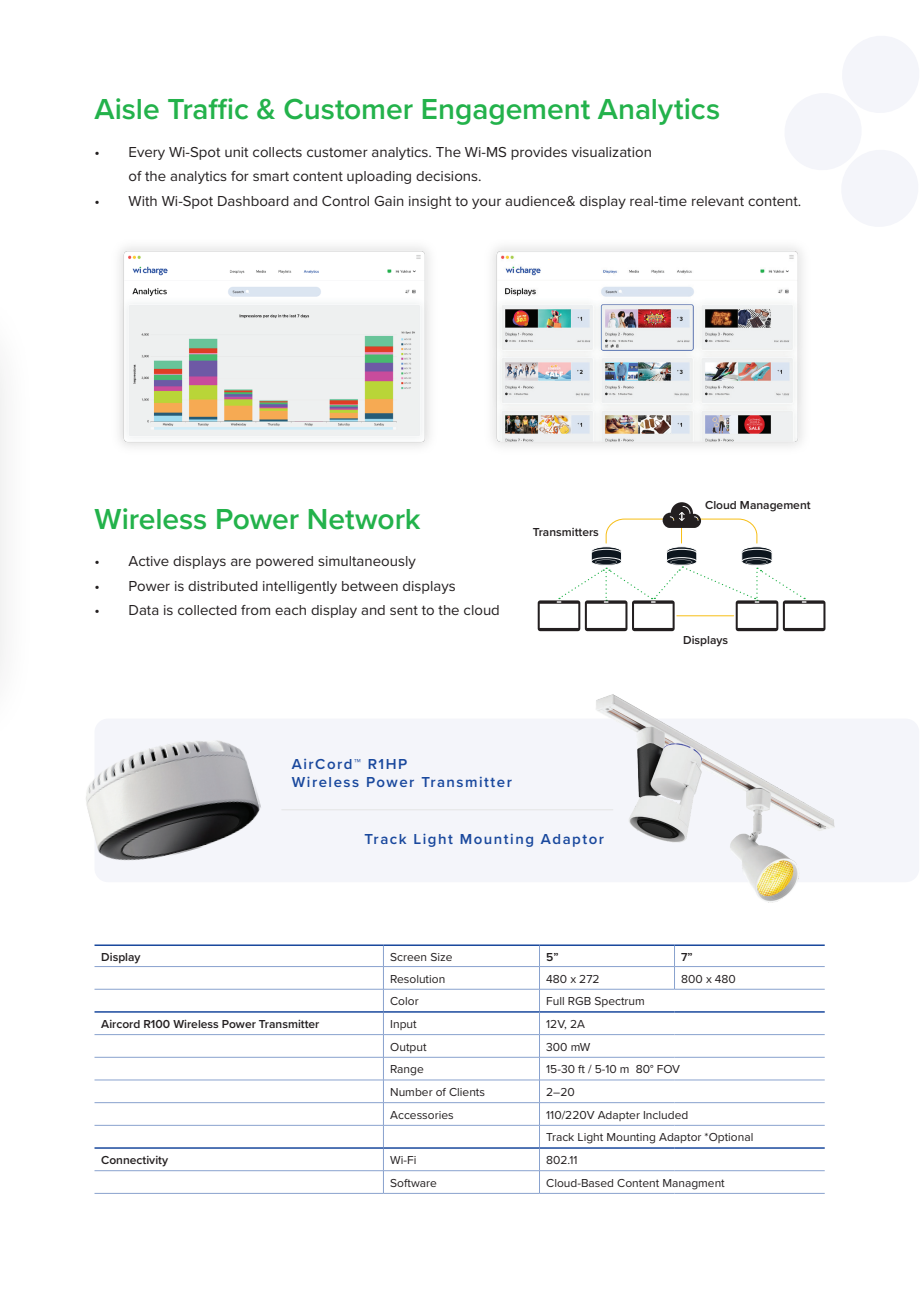
<style>
.page{position:relative;width:920px;height:1290px;background:#fff}
.page>*{position:absolute;margin:0;border:0;box-sizing:border-box;transform-origin:0 0}
.t1{font:600 30px "Proxima Nova";letter-spacing:-.005em;color:#23b24b}
.t2{font:15px/24.8px "Proxima Nova";color:#231f20}
.t3{font:600 15px/18px "Proxima Nova";letter-spacing:.1em;color:#19489d}
.t4{font:12px/22.4px "Proxima Nova";color:#231f20}
.t5{font:600 12px "Proxima Nova";color:#231f20}
</style>
<div class="page">
<img style="left:492px;top:246px;width:311px;height:201px">
<div style="left:94px;top:719px;width:825px;height:163px;background:#f4f5fa;border-radius:14px"></div>
<hr style="left:281px;top:809px;width:332px;height:1px;background:#e4e4e4">
<svg style="left:538px;top:502px;width:287px;height:129px"></svg>
<hr style="left:94px;top:944px;width:289px;height:2px;background:#19489d">
<hr style="left:383px;top:944px;width:156px;height:2px;background:#19489d">
<hr style="left:539px;top:944px;width:135px;height:2px;background:#19489d">
<svg style="left:674px;top:946px;width:1px;height:43px"></svg>
<hr style="left:674px;top:944px;width:151px;height:2px;background:#19489d">
<hr style="left:94px;top:966px;width:289px;height:1px;background:#89a2ce">
<hr style="left:94px;top:989px;width:289px;height:1px;background:#89a2ce">
<hr style="left:383px;top:966px;width:156px;height:1px;background:#89a2ce">
<hr style="left:539px;top:966px;width:135px;height:1px;background:#89a2ce">
<hr style="left:383px;top:989px;width:156px;height:1px;background:#89a2ce">
<hr style="left:539px;top:989px;width:135px;height:1px;background:#89a2ce">
<hr style="left:674px;top:966px;width:151px;height:1px;background:#89a2ce">
<hr style="left:674px;top:989px;width:151px;height:1px;background:#89a2ce">
<hr style="left:94px;top:1011px;width:289px;height:2px;background:#19489d">
<hr style="left:383px;top:1011px;width:156px;height:2px;background:#19489d">
<hr style="left:539px;top:1011px;width:135px;height:2px;background:#19489d">
<hr style="left:674px;top:1011px;width:151px;height:2px;background:#19489d">
<hr style="left:94px;top:1034px;width:289px;height:1px;background:#89a2ce">
<hr style="left:94px;top:1057px;width:289px;height:1px;background:#89a2ce">
<hr style="left:94px;top:1080px;width:289px;height:1px;background:#89a2ce">
<hr style="left:383px;top:1034px;width:156px;height:1px;background:#89a2ce">
<hr style="left:539px;top:1034px;width:135px;height:1px;background:#89a2ce">
<hr style="left:674px;top:1034px;width:151px;height:1px;background:#89a2ce">
<hr style="left:383px;top:1057px;width:156px;height:1px;background:#89a2ce">
<hr style="left:539px;top:1057px;width:135px;height:1px;background:#89a2ce">
<hr style="left:674px;top:1057px;width:151px;height:1px;background:#89a2ce">
<hr style="left:383px;top:1080px;width:156px;height:1px;background:#89a2ce">
<hr style="left:539px;top:1080px;width:135px;height:1px;background:#89a2ce">
<hr style="left:674px;top:1080px;width:151px;height:1px;background:#89a2ce">
<hr style="left:94px;top:1102px;width:289px;height:1px;background:#89a2ce">
<hr style="left:94px;top:1125px;width:289px;height:1px;background:#89a2ce">
<hr style="left:383px;top:1102px;width:156px;height:1px;background:#89a2ce">
<hr style="left:539px;top:1102px;width:135px;height:1px;background:#89a2ce">
<hr style="left:674px;top:1102px;width:151px;height:1px;background:#89a2ce">
<hr style="left:383px;top:1125px;width:156px;height:1px;background:#89a2ce">
<hr style="left:539px;top:1125px;width:135px;height:1px;background:#89a2ce">
<hr style="left:674px;top:1125px;width:151px;height:1px;background:#89a2ce">
<hr style="left:94px;top:1147px;width:289px;height:2px;background:#19489d">
<hr style="left:383px;top:1147px;width:156px;height:2px;background:#19489d">
<hr style="left:539px;top:1147px;width:135px;height:2px;background:#19489d">
<hr style="left:674px;top:1147px;width:151px;height:2px;background:#19489d">
<hr style="left:94px;top:1170px;width:289px;height:1px;background:#89a2ce">
<svg style="left:383px;top:946px;width:1px;height:247px"></svg>
<hr style="left:383px;top:1170px;width:156px;height:1px;background:#89a2ce">
<hr style="left:539px;top:1170px;width:135px;height:1px;background:#89a2ce">
<hr style="left:674px;top:1170px;width:151px;height:1px;background:#89a2ce">
<svg style="left:539px;top:946px;width:1px;height:247px"></svg>
<hr style="left:94px;top:1193px;width:289px;height:1px;background:#89a2ce">
<hr style="left:383px;top:1193px;width:156px;height:1px;background:#89a2ce">
<hr style="left:539px;top:1193px;width:135px;height:1px;background:#89a2ce">
<hr style="left:674px;top:1193px;width:151px;height:1px;background:#89a2ce">
<img style="left:86px;top:740px;width:175px;height:121px">
<img style="left:119px;top:246px;width:311px;height:201px">
<svg style="left:785px;top:36px;width:134px;height:190px"></svg>
<img style="left:596px;top:694px;width:239px;height:209px">
<h1 class="t1" style="left:94px;top:87px;width:627px">Aisle Traffic &amp; Customer Engagement Analytics</h1>
<p class="t2" style="left:129px;top:138px;width:525px;text-indent:-34px">• Every Wi-Spot unit collects customer analytics. The Wi-MS provides visualization of the analytics for smart content uploading decisions.</p>
<p class="t2" style="left:95px;top:188px;width:708px">• With Wi-Spot Dashboard and Control Gain insight to your audience&amp; display real-time relevant content.</p>
<h1 class="t1" style="left:94px;top:496px;width:328px">Wireless Power Network</h1>
<p class="t2" style="left:94px;top:548px;width:323px">• Active displays are powered simultaneously</p>
<p class="t2" style="left:94px;top:573px;width:363px">• Power is distributed intelligently between displays</p>
<p class="t2" style="left:94px;top:597px;width:407px">• Data is collected from each display and sent to the cloud</p>
<p class="t5" style="left:533px;top:523px;width:68px">Transmitters</p>
<p class="t3" style="left:292px;top:754px;width:222px">AirCord™ R1HP<br>Wireless Power Transmitter</p>
<p class="t3" style="left:365px;top:829px;width:241px">Track Light Mounting Adaptor</p>
<p class="t5" style="left:705px;top:496px;width:107px">Cloud Management</p>
<p class="t5" style="left:683px;top:631px;width:47px">Displays</p>
<p class="t5" style="left:101px;top:948px;width:41px">Display</p>
<p class="t4" style="left:390px;top:945px;width:64px">Screen Size</p>
<p class="t5" style="left:546px;top:948px;width:14px">5”</p>
<p class="t5" style="left:681px;top:948px;width:13px">7”</p>
<p class="t4" style="left:390px;top:967px;width:57px">Resolution</p>
<p class="t4" style="left:546px;top:967px;width:55px">480 x 272</p>
<p class="t4" style="left:681px;top:967px;width:56px">800 x 480</p>
<p class="t4" style="left:390px;top:989px;width:30px">Color</p>
<p class="t4" style="left:546px;top:989px;width:100px">Full RGB Spectrum</p>
<p class="t5" style="left:101px;top:1015px;width:220px">Aircord R100 Wireless Power Transmitter</p>
<p class="t4" style="left:390px;top:1012px;width:28px">Input</p>
<p class="t4" style="left:546px;top:1012px;width:40px">12V, 2A</p>
<p class="t4" style="left:390px;top:1035px;width:38px">Output</p>
<p class="t4" style="left:546px;top:1035px;width:46px">300 mW</p>
<p class="t4" style="left:390px;top:1058px;width:35px">Range</p>
<p class="t4" style="left:546px;top:1058px;width:135px">15-30 ft / 5-10 m 80° FOV</p>
<p class="t4" style="left:390px;top:1080px;width:96px">Number of Clients</p>
<p class="t4" style="left:546px;top:1080px;width:30px">2–20</p>
<p class="t4" style="left:390px;top:1103px;width:65px">Accessories</p>
<p class="t4" style="left:546px;top:1103px;width:209px">110/220V Adapter Included<br>Track Light Mounting Adaptor *Optional</p>
<p class="t5" style="left:101px;top:1151px;width:68px">Connectivity</p>
<p class="t4" style="left:390px;top:1149px;width:28px">Wi-Fi</p>
<p class="t4" style="left:546px;top:1149px;width:33px">802.11</p>
<p class="t4" style="left:390px;top:1171px;width:48px">Software</p>
<p class="t4" style="left:546px;top:1171px;width:180px">Cloud-Based Content Managment</p>
</div>
